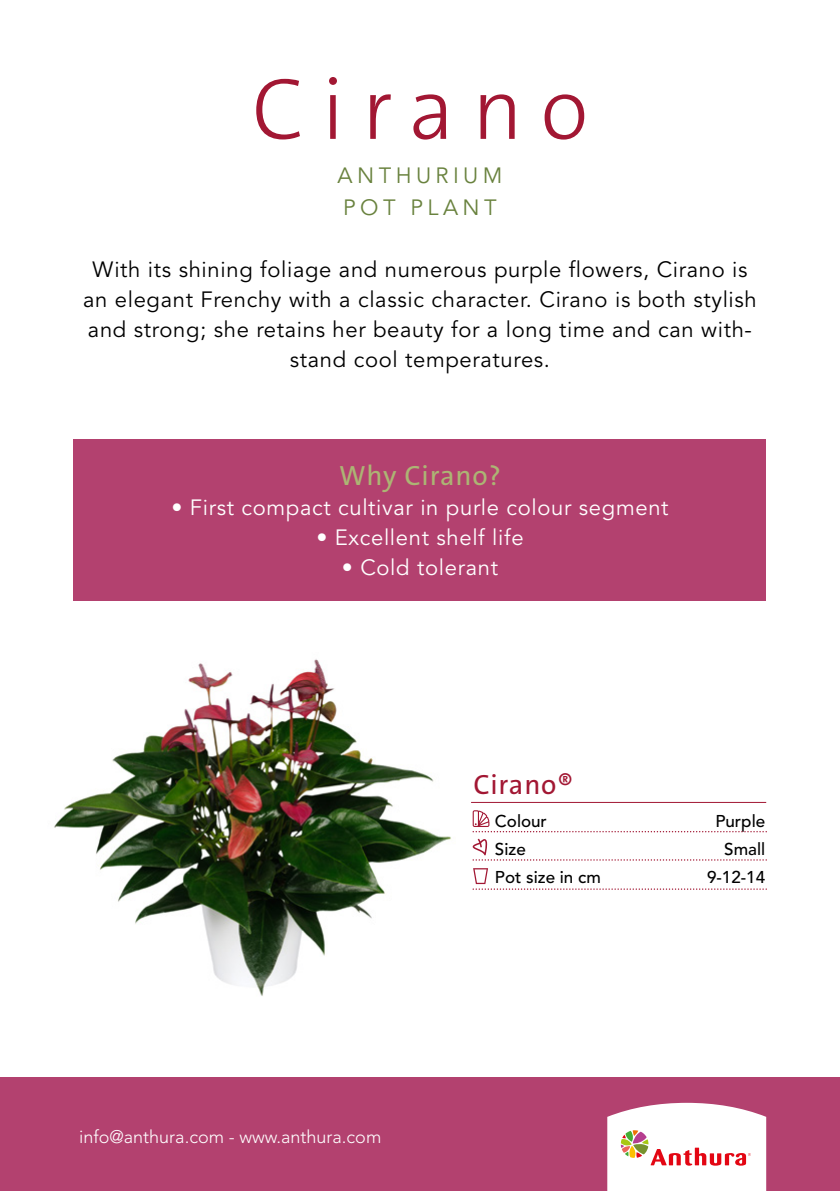
<style>
.page{position:relative;width:840px;height:1191px;background:#fff}
.page>*{position:absolute;margin:0;border:0;box-sizing:border-box;transform-origin:0 0}
.t1{font:300 88px "The Sans B W3";letter-spacing:.2em;color:#a21733}
.t2{font:28px "The Sans B W5 Plain";letter-spacing:.03em;color:#acb574}
.t3{font:28px "The Sans B W5 Plain";letter-spacing:.03em;color:#a21733}
.t4{font:22px/30px "Avenir LT Std";letter-spacing:.03em;color:#000;text-align:center}
.t5{font:22px "Avenir LT Std";letter-spacing:.03em;color:#fff}
.t6{font:22px/32px "Avenir LT Std";letter-spacing:.2em;color:#69823e}
.t7{font:300 18px "Avenir LT Std";color:#fff}
.t8{font:500 17px "Avenir LT Std";color:#000}
</style>
<div class="page">
<div style="left:74px;top:439px;width:691px;height:161px;background:#b3416f"></div>
<div style="left:0;top:1077px;width:839px;height:114px;background:#b3416f"></div>
<svg style="left:607px;top:1102px;width:158px;height:89px;background:#f6e3e4"></svg>
<hr style="left:471px;top:802px;width:294px;height:1px;background:#a21733">
<svg style="left:472px;top:810px;width:294px;height:22px"></svg>
<svg style="left:472px;top:838px;width:294px;height:22px"></svg>
<svg style="left:473px;top:868px;width:293px;height:22px"></svg>
<img style="left:54px;top:659px;width:397px;height:337px">
<h1 class="t1" style="left:251px;top:53px;width:338px">Cirano</h1>
<p class="t6" style="left:337px;top:160px;width:166px">ANTHURIUM<br>POT PLANT</p>
<p class="t4" style="left:83px;top:255px;width:675px">With its shining foliage and numerous purple flowers, Cirano is an elegant Frenchy with a classic character. Cirano is both stylish and strong; she retains her beauty for a long time and can with&shy;stand cool temperatures.</p>
<p class="t2" style="left:339px;top:457px;width:163px">Why Cirano?</p>
<p class="t5" style="left:171px;top:495px;width:498px">• First compact cultivar in purle colour segment</p>
<p class="t5" style="left:316px;top:525px;width:208px">• Excellent shelf life</p>
<p class="t5" style="left:342px;top:555px;width:157px">• Cold tolerant</p>
<p class="t3" style="left:473px;top:766px;width:101px">Cirano®</p>
<p class="t7" style="left:79px;top:1125px;width:303px">info@anthura.com - www.anthura.com</p>
<p class="t8" style="left:494px;top:811px;width:53px">Colour</p>
<p class="t8" style="left:715px;top:811px;width:51px">Purple</p>
<p class="t8" style="left:494px;top:839px;width:32px">Size</p>
<p class="t8" style="left:723px;top:839px;width:42px">Small</p>
<p class="t8" style="left:494px;top:867px;width:107px">Pot size in cm</p>
<p class="t8" style="left:706px;top:867px;width:60px">9-12-14</p>
</div>
